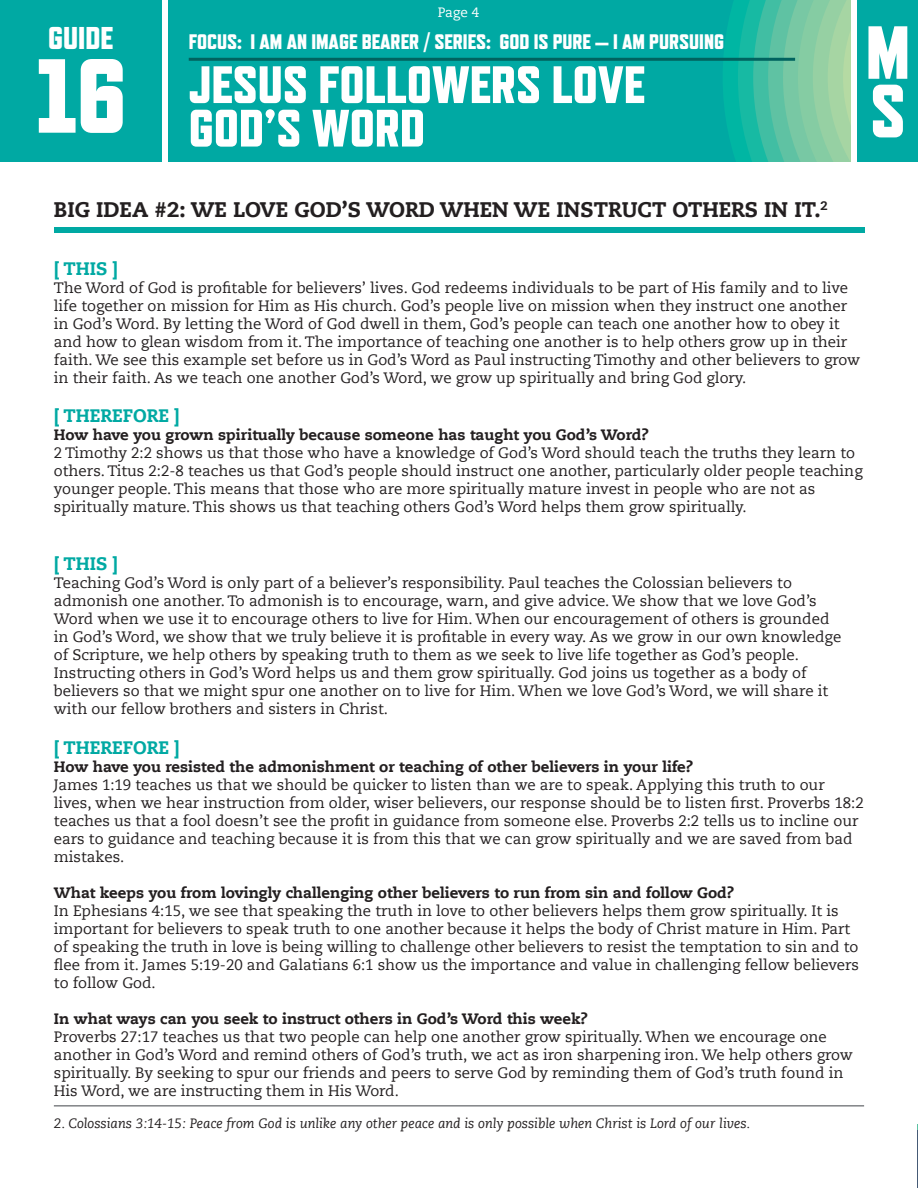
<style>
.page{position:relative;width:918px;height:1188px;background:#fff}
.page>*{position:absolute;margin:0;border:0;box-sizing:border-box;transform-origin:0 0}
.t1{font:800 105px "Refrigerator Deluxe";color:#fff}
.t2{font:800 75px/58.5px "Refrigerator Deluxe";color:#fff}
.t3{font:800 52.5px/43.5px "Refrigerator Deluxe";color:#fff}
.t4{font:800 31.5px "Refrigerator Deluxe";color:#fff}
.t5{font:800 21px "Refrigerator Deluxe";color:#fff}
.Big_Idea_Title{font:800 21px "Caecilia LT Std";color:#231f20}
.t6{font:800 18px "Caecilia LT Std";color:#00a9a3}
.t7{font:15px/18px "Caecilia LT Std";color:#231f20}
.t8{font:800 15px "Caecilia LT Std";color:#231f20}
.t9{font:italic 13.5px "Caecilia LT Std";color:#231f20}
.t10{font:13.5px "Caecilia LT Std";color:#fff}
</style>
<div class="page">
<div style="left:168px;top:0;width:682px;height:162px;background:#00a9a3"></div>
<svg style="left:723px;top:0;width:127px;height:161px"></svg>
<div style="left:0;top:0;width:162px;height:162px;background:#00a9a3"></div>
<hr style="left:189px;top:58px;width:606px;height:3px;background:#00635f">
<div style="left:857px;top:0;width:61px;height:162px;background:#00a9a3"></div>
<hr style="left:917px;top:1130px;width:1px;height:58px;background:#455a75">
<div style="left:54px;top:227px;width:810px;height:5px;background:#00a9a3"></div>
<hr style="left:54px;top:1105px;width:810px;height:2px;background:#808285">
<p class="t10" style="left:438px;top:4px;width:43px">Page 4</p>
<h3 class="t4" style="left:48px;top:20px;width:67px">GUIDE</h3>
<h3 class="t5" style="left:189px;top:29px;width:537px">FOCUS: I AM AN IMAGE BEARER / SERIES: GOD IS PURE — I AM PURSUING</h3>
<h3 class="t3" style="left:189px;top:62px;width:458px">JESUS FOLLOWERS LOVE<br>GOD’S WORD</h3>
<h1 class="t1" style="left:36px;top:34px;width:93px">16</h1>
<p class="Big_Idea_Title" style="left:54px;top:197px;width:775px">BIG IDEA #2: WE LOVE GOD’S WORD WHEN WE INSTRUCT OTHERS IN IT.<sup>2</sup></p>
<h2 class="t2" style="left:866px;top:22px;width:46px">M<br>S</h2>
<p class="t6" style="left:54px;top:257px;width:66px">[ THIS ]</p>
<p class="t7" style="left:54px;top:279px;width:808px">The Word of God is profitable for believers’ lives. God redeems individuals to be part of His family and to live life together on mission for Him as His church. God’s people live on mission when they instruct one another in God’s Word. By letting the Word of God dwell in them, God’s people can teach one another how to obey it and how to glean wisdom from it. The importance of teaching one another is to help others grow up in their faith. We see this example set before us in God’s Word as Paul instructing Timothy and other believers to grow in their faith. As we teach one another God’s Word, we grow up spiritually and bring God glory.</p>
<p class="t6" style="left:54px;top:405px;width:127px">[ THEREFORE ]</p>
<p class="t8" style="left:54px;top:426px;width:596px">How have you grown spiritually because someone has taught you God’s Word?</p>
<p class="t7" style="left:54px;top:444px;width:810px">2 Timothy 2:2 shows us that those who have a knowledge of God’s Word should teach the truths they learn to others. Titus 2:2-8 teaches us that God’s people should instruct one another, particularly older people teaching younger people. This means that those who are more spiritually mature invest in people who are not as spiritually mature. This shows us that teaching others God’s Word helps them grow spiritually.</p>
<p class="t6" style="left:54px;top:552px;width:66px">[ THIS ]</p>
<p class="t7" style="left:54px;top:574px;width:789px">Teaching God’s Word is only part of a believer’s responsibility. Paul teaches the Colossian believers to admonish one another. To admonish is to encourage, warn, and give advice. We show that we love God’s Word when we use it to encourage others to live for Him. When our encouragement of others is grounded in God’s Word, we show that we truly believe it is profitable in every way. As we grow in our own knowledge of Scripture, we help others by speaking truth to them as we seek to live life together as God’s people.<br>Instructing others in God’s Word helps us and them grow spiritually. God joins us together as a body of believers so that we might spur one another on to live for Him. When we love God’s Word, we will share it with our fellow brothers and sisters in Christ.</p>
<p class="t6" style="left:54px;top:736px;width:127px">[ THEREFORE ]</p>
<p class="t8" style="left:54px;top:757px;width:641px">How have you resisted the admonishment or teaching of other believers in your life?</p>
<p class="t7" style="left:54px;top:776px;width:811px">James 1:19 teaches us that we should be quicker to listen than we are to speak. Applying this truth to our lives, when we hear instruction from older, wiser believers, our response should be to listen first. Proverbs 18:2 teaches us that a fool doesn’t see the profit in guidance from someone else. Proverbs 2:2 tells us to incline our ears to guidance and teaching because it is from this that we can grow spiritually and we are saved from bad mistakes.</p>
<p class="t8" style="left:54px;top:883px;width:682px">What keeps you from lovingly challenging other believers to run from sin and follow God?</p>
<p class="t7" style="left:54px;top:902px;width:807px">In Ephesians 4:15, we see that speaking the truth in love to other believers helps them grow spiritually. It is important for believers to speak truth to one another because it helps the body of Christ mature in Him. Part of speaking the truth in love is being willing to challenge other believers to resist the temptation to sin and to flee from it. James 5:19-20 and Galatians 6:1 show us the importance and value in challenging fellow believers to follow God.</p>
<p class="t8" style="left:54px;top:1009px;width:535px">In what ways can you seek to instruct others in God’s Word this week?</p>
<p class="t7" style="left:54px;top:1028px;width:800px">Proverbs 27:17 teaches us that two people can help one another grow spiritually. When we encourage one another in God’s Word and remind others of God’s truth, we act as iron sharpening iron. We help others grow spiritually. By seeking to spur our friends and peers to serve God by reminding them of God’s truth found in His Word, we are instructing them in His Word.</p>
<p class="t9" style="left:54px;top:1115px;width:698px">2. Colossians 3:14-15: Peace from God is unlike any other peace and is only possible when Christ is Lord of our lives.</p>
</div>
